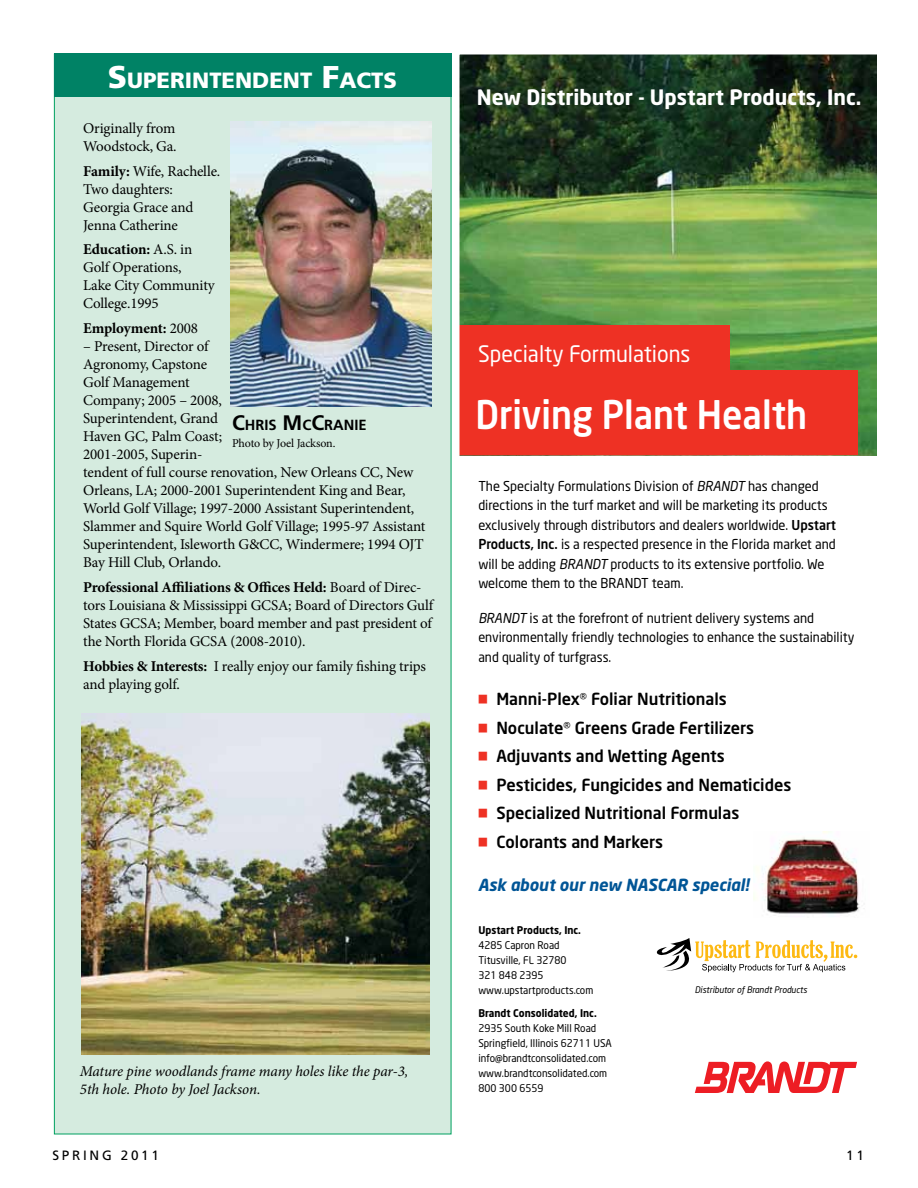
<style>
.page{position:relative;width:918px;height:1188px;background:#fff}
.page>*{position:absolute;margin:0;border:0;box-sizing:border-box;transform-origin:0 0}
.t1{font:500 39px "Neo Sans";color:#fff;scale:.91 1}
.t2{font:22.35px "Neo Sans";color:#fff;scale:.95 1}
.t3{font:900 22.05px "Frutiger";color:#fff}
.t4{font:700 21px "Neo Sans";color:#fff}
.t5{font:500 16.5px "Neo Sans";color:#000}
.t6{font:italic 700 16.5px "Neo Sans";color:#005596}
.t7{font:15px/18px "Minion Pro";letter-spacing:-.01em;color:#000}
.t8{font:italic 15px/18px "Minion Pro";letter-spacing:-.01em;color:#000}
.t9{font:700 15px "Minion Pro";color:#000}
.t10{font:700 14.7px "Frutiger";color:#000}
.t11{font:13.5px/19.5px "Neo Sans";color:#000;scale:.95 1}
.t12{font:13.5px "Frutiger";letter-spacing:.2em;color:#000}
.t13{font:12px "Minion Pro";letter-spacing:-.015em;color:#000}
.t14{font:10.5px/15px "Neo Sans";color:#000;scale:.95 1}
.t15{font:700 10.5px "Neo Sans";color:#000;scale:.95 1}
.t16{font:italic 9px "Neo Sans";color:#000;scale:.95 1}
.s1{font-size:31.5px}
.s2{font-weight:700}
.s3{font-weight:400}
.s4{font-size:21px}
.s5{font-size:18px}
.s6{font-style:italic}
.s7{font-weight:500}
</style>
<div class="page">
<div style="left:54px;top:54px;width:397px;height:1080px;background:#d5ebdf;border:1px solid #00a160"></div>
<div style="left:54px;top:54px;width:397px;height:43px;background:#008265"></div>
<img style="left:231px;top:122px;width:201px;height:284px">
<img style="left:81px;top:714px;width:349px;height:341px">
<img style="left:461px;top:56px;width:415px;height:399px">
<div style="left:459px;top:370px;width:398px;height:85px;background:#ee3124"></div>
<div style="left:459px;top:325px;width:270px;height:98px;background:#ee3124"></div>
<svg style="left:695px;top:1061px;width:162px;height:32px"></svg>
<img style="left:753px;top:831px;width:107px;height:83px">
<svg style="left:657px;top:938px;width:200px;height:34px"></svg>
<h3 class="t3" style="left:108px;top:67px;width:100px"><span class="s1">S</span>UPERINTEN</h3>
<h3 class="t3" style="left:252px;top:67px;width:119px">DENT <span class="s1">F</span>ACTS</h3>
<p class="t7" style="left:83px;top:119px;width:95px">Originally from<br>Woodstock, Ga.</p>
<p class="t7" style="left:83px;top:162px;width:139px"><span class="s2">Family:</span> Wife, Rachelle.<br>Two daughters:<br>Georgia Grace and<br>Jenna Catherine</p>
<p class="t7" style="left:83px;top:241px;width:133px"><span class="s2">Education:</span> A.S. in<br>Golf Operations,<br>Lake City Community<br>College.1995</p>
<p class="t9" style="left:83px;top:318px;width:116px">Employment: <span class="s3">2008</span></p>
<p class="t7" style="left:83px;top:337px;width:344px">– Present, Director of<br>Agronomy, Capstone<br>Golf Management<br>Company; 2005 – 2008,<br>Superintendent, Grand<br>Haven GC, Palm Coast;<br>2001-2005, Superin-<br>tendent of full course renovation, New Orleans CC, New Orleans, LA; 2000-2001 Superintendent King and Bear, World Golf Village; 1997-2000 Assistant Superintendent, Slammer and Squire World Golf Village; 1995-97 Assistant Superintendent, Isleworth G&amp;CC, Windermere; 1994 OJT Bay Hill Club, Orlando.</p>
<p class="t7" style="left:83px;top:578px;width:352px"><span class="s2">Professional Affiliations &amp; Offices Held:</span> Board of Direc&shy;tors Louisiana &amp; Mississippi GCSA; Board of Directors Gulf States GCSA; Member, board member and past president of the North Florida GCSA (2008-2010).</p>
<p class="t7" style="left:83px;top:657px;width:344px"><span class="s2">Hobbies &amp; Interests:</span> I really enjoy our family fishing trips and playing golf.</p>
<p class="t10" style="left:232px;top:417px;width:136px"><span class="s4">C</span>HRIS <span class="s4">M</span>C<span class="s4">C</span>RANIE</p>
<p class="t13" style="left:232px;top:435px;width:105px">Photo by Joel Jackson.</p>
<p class="t10" style="left:232px;top:417px;width:166px"><span class="s4">L</span>ARRY <span class="s4">L</span>IVINGSTON<span class="s4">,</span> <span class="s5">CGCS</span></p>
<p class="t8" style="left:80px;top:1062px;width:330px">Mature pine woodlands frame many holes like the par-3,<br>5th hole. Photo by Joel Jackson.</p>
<h3 class="t4" style="left:477px;top:83px;width:386px">New Distributor - Upstart Products, Inc.</h3>
<h2 class="t2" style="left:478px;top:340px;width:225px">Specialty Formulations</h2>
<h1 class="t1" style="left:475px;top:390px;width:366px">Driving Plant Health</h1>
<p class="t11" style="left:478px;top:476px;width:378px">The Specialty Formulations Division of <span class="s6">BRANDT</span> has changed directions in the turf market and will be marketing its products exclusively through distributors and dealers worldwide. <span class="s7">Upstart Products, Inc.</span> is a respected presence in the Florida market and will be adding <span class="s6">BRANDT</span> products to its extensive portfolio. We welcome them to the BRANDT team.</p>
<p class="t11" style="left:478px;top:608px;width:397px"><span class="s6">BRANDT</span> is at the forefront of nutrient delivery systems and environmentally friendly technologies to enhance the sustainability and quality of turfgrass.</p>
<p class="t5" style="left:478px;top:689px;width:250px"><sup>■</sup> Manni-Plex<sup>®</sup> Foliar Nutritionals</p>
<p class="t5" style="left:478px;top:717px;width:277px"><sup>■</sup> Noculate<sup>®</sup> Greens Grade Fertilizers</p>
<p class="t5" style="left:478px;top:746px;width:248px"><sup>■</sup> Adjuvants and Wetting Agents</p>
<p class="t5" style="left:478px;top:774px;width:315px"><sup>■</sup> Pesticides, Fungicides and Nematicides</p>
<p class="t5" style="left:478px;top:803px;width:262px"><sup>■</sup> Specialized Nutritional Formulas</p>
<p class="t5" style="left:478px;top:831px;width:186px"><sup>■</sup> Colorants and Markers</p>
<p class="t6" style="left:478px;top:875px;width:272px">Ask about our new NASCAR special!</p>
<p class="t15" style="left:478px;top:923px;width:110px">Upstart Products, Inc.</p>
<p class="t14" style="left:478px;top:938px;width:123px">4285 Capron Road<br>Titusville, FL 32780<br>321 848 2395 www.upstartproducts.com</p>
<p class="t15" style="left:478px;top:1007px;width:126px">Brandt Consolidated, Inc.</p>
<p class="t14" style="left:478px;top:1021px;width:142px">2935 South Koke Mill Road<br>Springfield, Illinois 62711 USA info@brandtconsolidated.com www.brandtconsolidated.com<br>800 300 6559</p>
<p class="t16" style="left:695px;top:984px;width:120px">Distributor of Brandt Products</p>
<p class="t12" style="left:53px;top:1147px;width:108px">SPRING 2011</p>
<p class="t12" style="left:846px;top:1147px;width:19px">11</p>
</div>
